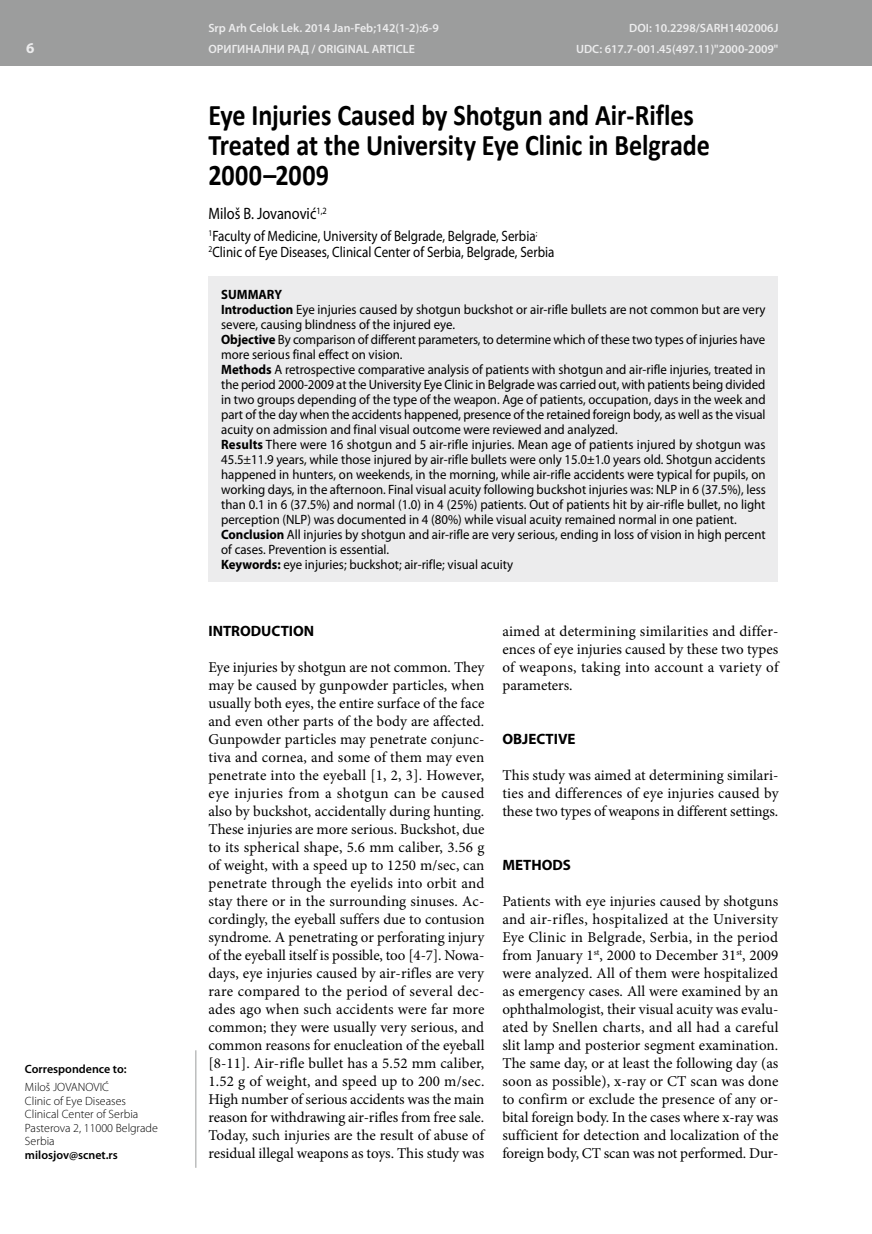
<style>
.page{position:relative;width:872px;height:1234px;background:#fff}
.page>*{position:absolute;margin:0;border:0;box-sizing:border-box;transform-origin:0 0}
.t1{font:700 30px/30px "Calibri";letter-spacing:-.005em;color:#000;scale:.87 1}
.t2{font:16.5px "Myriad Pro";color:#000;scale:.87 1}
.t3{font:15px/18px "Minion Pro";letter-spacing:-.005em;color:#000;text-align:justify}
.t4{font:15px/15.8px "Myriad Pro";color:#000;scale:.87 1}
.t5{font:700 15px "Myriad Pro";color:#000}
.t6{font:700 15px "Myriad Pro";color:#ececed}
.t7{font:13.5px/15px "Myriad Pro";color:#000;scale:.95 1}
.t8{font:600 12px "Myriad Pro";color:#ececed}
.t9{font:300 12px/13.5px "Myriad Pro";color:#000}
.t10{font:600 12px "Myriad Pro";color:#000}
.s1{font-weight:700}
</style>
<div class="page">
<div style="left:0;top:0;width:872px;height:66px;background:#9c9d9d"></div>
<hr style="left:871px;top:0;width:1px;height:66px;background:#ececed">
<hr style="left:196px;top:1050px;width:1px;height:117px;background:#9c9d9d">
<div style="left:208px;top:276px;width:570px;height:306px;background:#ececed"></div>
<p class="t6" style="left:26px;top:40px;width:10px">6</p>
<p class="t10" style="left:25px;top:1062px;width:103px">Correspondence to:</p>
<p class="t9" style="left:25px;top:1080px;width:134px">Miloš JOVANOVIĆ<br>Clinic of Eye Diseases<br>Clinical Center of Serbia<br>Pasterova 2, 11000 Belgrade<br>Serbia</p>
<p class="t10" style="left:25px;top:1147px;width:94px">milosjov@scnet.rs</p>
<p class="t8" style="left:208px;top:21px;width:232px">Srp Arh Celok Lek. 2014 Jan-Feb;142(1-2):6-9</p>
<p class="t8" style="left:629px;top:21px;width:151px">DOI: 10.2298/SARH1402006J</p>
<p class="t8" style="left:208px;top:43px;width:208px">ОРИГИНАЛНИ РАД / ORIGINAL ARTICLE</p>
<p class="t8" style="left:576px;top:43px;width:204px">UDC: 617.7-001.45(497.11)"2000-2009"</p>
<h1 class="t1" style="left:208px;top:98px;width:578px">Eye Injuries Caused by Shotgun and Air-Rifles<br>Treated at the University Eye Clinic in Belgrade<br>2000–2009</h1>
<p class="t2" style="left:208px;top:204px;width:137px">Miloš B. Jovanović<sup>1,2</sup></p>
<p class="t4" style="left:208px;top:228px;width:399px"><sup>1</sup>Faculty of Medicine, University of Belgrade, Belgrade, Serbia<sup>;<br>2</sup>Clinic of Eye Diseases, Clinical Center of Serbia, Belgrade, Serbia</p>
<p class="t7" style="left:221px;top:287px;width:575px"><span class="s1">SUMMARY<br>Introduction</span> Eye injuries caused by shotgun buckshot or air-rifle bullets are not common but are very severe, causing blindness of the injured eye.<br><span class="s1">Objective</span> By comparison of different parameters, to determine which of these two types of injuries have more serious final effect on vision.<br><span class="s1">Methods</span> A retrospective comparative analysis of patients with shotgun and air-rifle injuries, treated in the period 2000-2009 at the University Eye Clinic in Belgrade was carried out, with patients being divided in two groups depending of the type of the weapon. Age of patients, occupation, days in the week and part of the day when the accidents happened, presence of the retained foreign body, as well as the visual acuity on admission and final visual outcome were reviewed and analyzed.<br><span class="s1">Results</span> There were 16 shotgun and 5 air-rifle injuries. Mean age of patients injured by shotgun was 45.5±11.9 years, while those injured by air-rifle bullets were only 15.0±1.0 years old. Shotgun accidents happened in hunters, on weekends, in the morning, while air-rifle accidents were typical for pupils, on working days, in the afternoon. Final visual acuity following buckshot injuries was: NLP in 6 (37.5%), less than 0.1 in 6 (37.5%) and normal (1.0) in 4 (25%) patients. Out of patients hit by air-rifle bullet, no light perception (NLP) was documented in 4 (80%) while visual acuity remained normal in one patient.<br><span class="s1">Conclusion</span> All injuries by shotgun and air-rifle are very serious, ending in loss of vision in high percent of cases. Prevention is essential.<br><span class="s1">Keywords:</span> eye injuries; buckshot; air-rifle; visual acuity</p>
<p class="t5" style="left:208px;top:622px;width:107px">INTRODUCTION</p>
<p class="t3" style="left:208px;top:658px;width:278px">Eye injuries by shotgun are not common. They may be caused by gunpowder particles, when usually both eyes, the entire surface of the face and even other parts of the body are affected.<br>Gunpowder particles may penetrate conjunc&shy;tiva and cornea, and some of them may even penetrate into the eyeball [1, 2, 3]. However, eye injuries from a shotgun can be caused also by buckshot, accidentally during hunting.<br>These injuries are more serious. Buckshot, due to its spherical shape, 5.6 mm caliber, 3.56 g of weight, with a speed up to 1250 m/sec, can penetrate through the eyelids into orbit and stay there or in the surrounding sinuses. Ac&shy;cordingly, the eyeball suffers due to contusion syndrome. A penetrating or perforating injury of the eyeball itself is possible, too [4-7]. Nowa&shy;days, eye injuries caused by air-rifles are very rare compared to the period of several dec&shy;ades ago when such accidents were far more common; they were usually very serious, and common reasons for enucleation of the eyeball [8-11]. Air-rifle bullet has a 5.52 mm caliber, 1.52 g of weight, and speed up to 200 m/sec.<br>High number of serious accidents was the main reason for withdrawing air-rifles from free sale.<br>Today, such injuries are the result of abuse of residual illegal weapons as toys. This study was</p>
<p class="t3" style="left:502px;top:622px;width:277px">aimed at determining similarities and differ&shy;ences of eye injuries caused by these two types of weapons, taking into account a variety of parameters.</p>
<p class="t5" style="left:502px;top:730px;width:75px">OBJECTIVE</p>
<p class="t3" style="left:502px;top:766px;width:278px">This study was aimed at determining similari&shy;ties and differences of eye injuries caused by these two types of weapons in different settings.</p>
<p class="t5" style="left:502px;top:856px;width:70px">METHODS</p>
<p class="t3" style="left:502px;top:892px;width:278px">Patients with eye injuries caused by shotguns and air-rifles, hospitalized at the University Eye Clinic in Belgrade, Serbia, in the period from January 1<sup>st</sup>, 2000 to December 31<sup>st</sup>, 2009 were analyzed. All of them were hospitalized as emergency cases. All were examined by an ophthalmologist, their visual acuity was evalu&shy;ated by Snellen charts, and all had a careful slit lamp and posterior segment examination.<br>The same day, or at least the following day (as soon as possible), x-ray or CT scan was done to confirm or exclude the presence of any or&shy;bital foreign body. In the cases where x-ray was sufficient for detection and localization of the foreign body, CT scan was not performed. Dur-</p>
</div>
